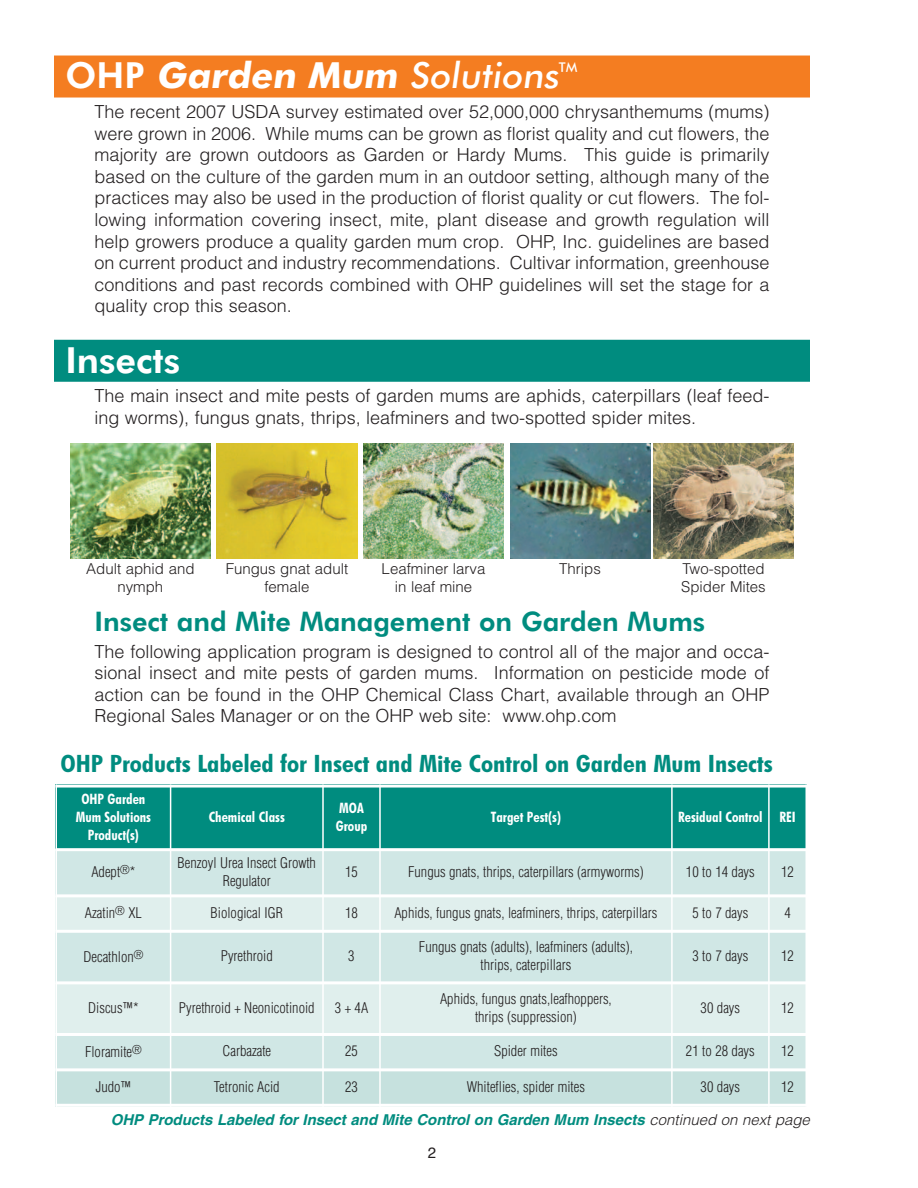
<style>
.page{position:relative;width:918px;height:1188px;background:#fff}
.page>*{position:absolute;margin:0;border:0;box-sizing:border-box;transform-origin:0 0}
.t1{font:italic 700 36px "Futuri SW";color:#fff}
.t2{font:800 36px "Futuri SW";color:#fff}
.t3{font:800 27px "Futuri SW";color:#008c7f}
.t4{font:700 24px "Futuri Condensed SW";color:#008c7f;scale:1.13 1}
.t5{font:300 18px/21.6px "Helvetica";color:#231f20;text-align:justify}
.t6{font:300 15px/18px "Helvetica";color:#231f20;text-align:center}
.t7{font:italic 700 15px "Helvetica";color:#008c7f}
.t8{font:15px "Helvetica";color:#231f20}
.t9{font:300 condensed 14.4px/18px "Helvetica";color:#231f20;text-align:center}
.t10{font:700 14.4px/18px "Futuri Condensed SW";color:#fff;text-align:center}
.s1{font-weight:800;font-style:normal}
.s2{font-weight:400}
.s3{font-weight:400;font-style:normal}
.s4{font-weight:300;color:#231f20}
</style>
<div class="page">
<div style="left:54px;top:56px;width:756px;height:42px;background:#f47d21"></div>
<div style="left:54px;top:340px;width:756px;height:42px;background:#008c7f"></div>
<div style="left:56px;top:785px;width:115px;height:65px;background:#008c7f"></div>
<div style="left:171px;top:785px;width:152px;height:65px;background:#008c7f"></div>
<div style="left:323px;top:785px;width:57px;height:65px;background:#008c7f"></div>
<div style="left:380px;top:785px;width:292px;height:65px;background:#008c7f"></div>
<div style="left:672px;top:785px;width:97px;height:65px;background:#008c7f"></div>
<div style="left:769px;top:785px;width:38px;height:65px;background:#008c7f"></div>
<div style="left:56px;top:850px;width:115px;height:46px;background:#d0e7e5"></div>
<div style="left:171px;top:850px;width:152px;height:46px;background:#d0e7e5"></div>
<div style="left:323px;top:850px;width:57px;height:46px;background:#d0e7e5"></div>
<div style="left:380px;top:850px;width:292px;height:46px;background:#d0e7e5"></div>
<div style="left:672px;top:850px;width:97px;height:46px;background:#d0e7e5"></div>
<div style="left:769px;top:850px;width:38px;height:46px;background:#d0e7e5"></div>
<div style="left:56px;top:896px;width:115px;height:35px;background:#e0efed"></div>
<div style="left:171px;top:896px;width:152px;height:35px;background:#e0efed"></div>
<div style="left:323px;top:896px;width:57px;height:35px;background:#e0efed"></div>
<div style="left:380px;top:896px;width:292px;height:35px;background:#e0efed"></div>
<div style="left:672px;top:896px;width:97px;height:35px;background:#e0efed"></div>
<div style="left:769px;top:896px;width:38px;height:35px;background:#e0efed"></div>
<div style="left:56px;top:931px;width:115px;height:52px;background:#d0e7e5"></div>
<div style="left:171px;top:931px;width:152px;height:52px;background:#d0e7e5"></div>
<div style="left:323px;top:931px;width:57px;height:52px;background:#d0e7e5"></div>
<div style="left:380px;top:931px;width:292px;height:52px;background:#d0e7e5"></div>
<div style="left:672px;top:931px;width:97px;height:52px;background:#d0e7e5"></div>
<div style="left:769px;top:931px;width:38px;height:52px;background:#d0e7e5"></div>
<div style="left:56px;top:983px;width:115px;height:51px;background:#e0efed"></div>
<div style="left:171px;top:983px;width:152px;height:51px;background:#e0efed"></div>
<div style="left:323px;top:983px;width:57px;height:51px;background:#e0efed"></div>
<div style="left:380px;top:983px;width:292px;height:51px;background:#e0efed"></div>
<div style="left:672px;top:983px;width:97px;height:51px;background:#e0efed"></div>
<div style="left:769px;top:983px;width:38px;height:51px;background:#e0efed"></div>
<div style="left:56px;top:1034px;width:115px;height:36px;background:#d0e7e5"></div>
<div style="left:171px;top:1034px;width:152px;height:36px;background:#d0e7e5"></div>
<div style="left:323px;top:1034px;width:57px;height:36px;background:#d0e7e5"></div>
<div style="left:380px;top:1034px;width:292px;height:36px;background:#d0e7e5"></div>
<div style="left:672px;top:1034px;width:97px;height:36px;background:#d0e7e5"></div>
<div style="left:769px;top:1034px;width:38px;height:36px;background:#d0e7e5"></div>
<div style="left:56px;top:1070px;width:115px;height:37px;background:#c6e1de"></div>
<div style="left:171px;top:1070px;width:152px;height:37px;background:#c6e1de"></div>
<div style="left:323px;top:1070px;width:57px;height:37px;background:#c6e1de"></div>
<div style="left:380px;top:1070px;width:292px;height:37px;background:#c6e1de"></div>
<div style="left:672px;top:1070px;width:97px;height:37px;background:#c6e1de"></div>
<div style="left:769px;top:1070px;width:38px;height:37px;background:#c6e1de"></div>
<hr style="left:56px;top:785px;width:1px;height:322px;background:#fff">
<hr style="left:170px;top:785px;width:1px;height:322px;background:#fff">
<hr style="left:322px;top:785px;width:2px;height:322px;background:#fff">
<hr style="left:379px;top:785px;width:2px;height:322px;background:#fff">
<hr style="left:671px;top:785px;width:2px;height:322px;background:#fff">
<hr style="left:768px;top:785px;width:2px;height:322px;background:#fff">
<hr style="left:806px;top:785px;width:1px;height:322px;background:#fff">
<hr style="left:56px;top:785px;width:751px;height:3px;background:#fff">
<hr style="left:56px;top:848px;width:751px;height:3px;background:#fff">
<hr style="left:56px;top:894px;width:751px;height:3px;background:#fff">
<hr style="left:56px;top:930px;width:751px;height:3px;background:#fff">
<hr style="left:56px;top:981px;width:751px;height:3px;background:#fff">
<hr style="left:56px;top:1033px;width:751px;height:3px;background:#fff">
<hr style="left:56px;top:1068px;width:751px;height:3px;background:#fff">
<hr style="left:56px;top:1104px;width:751px;height:3px;background:#fff">
<img style="left:653px;top:443px;width:141px;height:115px">
<img style="left:510px;top:443px;width:140px;height:115px">
<img style="left:363px;top:443px;width:141px;height:115px">
<img style="left:217px;top:443px;width:140px;height:115px">
<img style="left:70px;top:443px;width:141px;height:115px">
<h1 class="t1" style="left:66px;top:60px;width:520px"><span class="s1">OHP</span> Garden Mum <span class="s2">Solutions</span><span class="s3">™</span></h1>
<p class="t5" style="left:94px;top:103px;width:677px">The recent 2007 USDA survey estimated over 52,000,000 chrysanthemums (mums) were grown in 2006. While mums can be grown as florist quality and cut flowers, the majority are grown outdoors as Garden or Hardy Mums. This guide is primarily based on the culture of the garden mum in an outdoor setting, although many of the practices may also be used in the production of florist quality or cut flowers. The fol&shy;lowing information covering insect, mite, plant disease and growth regulation will help growers produce a quality garden mum crop. OHP, Inc. guidelines are based on current product and industry recommendations. Cultivar information, greenhouse conditions and past records combined with OHP guidelines will set the stage for a quality crop this season.</p>
<h1 class="t2" style="left:66px;top:345px;width:116px">Insects</h1>
<p class="t5" style="left:94px;top:387px;width:677px">The main insect and mite pests of garden mums are aphids, caterpillars (leaf feed&shy;ing worms), fungus gnats, thrips, leafminers and two-spotted spider mites.</p>
<p class="t6" style="left:86px;top:562px;width:110px">Adult aphid and nymph</p>
<p class="t6" style="left:226px;top:562px;width:124px">Fungus gnat adult female</p>
<p class="t6" style="left:382px;top:562px;width:105px">Leafminer larva</p>
<p class="t6" style="left:559px;top:562px;width:43px">Thrips</p>
<p class="t6" style="left:395px;top:580px;width:79px">in leaf mine</p>
<p class="t6" style="left:681px;top:562px;width:86px;text-align:left">Two-spotted<br>Spider Mites</p>
<h2 class="t3" style="left:94px;top:610px;width:612px">Insect and Mite Management on Garden Mums</h2>
<p class="t5" style="left:94px;top:642px;width:677px">The following application program is designed to control all of the major and occa&shy;sional insect and mite pests of garden mums. Information on pesticide mode of action can be found in the OHP Chemical Class Chart, available through an OHP Regional Sales Manager or on the OHP web site: www.ohp.com</p>
<h3 class="t4" style="left:60px;top:754px;width:632px">OHP Products Labeled for Insect and Mite Control on Garden Mum Insects</h3>
<p class="t10" style="left:76px;top:791px;width:77px">OHP Garden<br>Mum Solutions<br>Product(s)</p>
<p class="t10" style="left:209px;top:809px;width:78px">Chemical Class</p>
<p class="t10" style="left:336px;top:800px;width:33px;text-align:left">MOA<br>Group</p>
<p class="t10" style="left:491px;top:809px;width:72px">Target Pest(s)</p>
<p class="t10" style="left:678px;top:809px;width:119px">Residual Control REI</p>
<p class="t9" style="left:91px;top:864px;width:45px">Adept<sup>®</sup>*</p>
<p class="t9" style="left:178px;top:855px;width:140px">Benzoyl Urea Insect Growth<br>Regulator</p>
<p class="t9" style="left:345px;top:864px;width:14px">15</p>
<p class="t9" style="left:408px;top:864px;width:237px">Fungus gnats, thrips, caterpillars (armyworms)</p>
<p class="t9" style="left:686px;top:864px;width:70px">10 to 14 days</p>
<p class="t9" style="left:781px;top:864px;width:14px">12</p>
<p class="t9" style="left:85px;top:905px;width:59px">Azatin<sup>®</sup> XL</p>
<p class="t9" style="left:211px;top:905px;width:74px">Biological IGR</p>
<p class="t9" style="left:345px;top:905px;width:14px">18</p>
<p class="t9" style="left:394px;top:905px;width:265px">Aphids, fungus gnats, leafminers, thrips, caterpillars</p>
<p class="t9" style="left:692px;top:905px;width:58px">5 to 7 days</p>
<p class="t9" style="left:784px;top:905px;width:8px">4</p>
<p class="t9" style="left:83px;top:948px;width:61px">Decathlon<sup>®</sup></p>
<p class="t9" style="left:221px;top:948px;width:53px">Pyrethroid</p>
<p class="t9" style="left:348px;top:948px;width:8px">3</p>
<p class="t9" style="left:419px;top:940px;width:215px;line-height:17.2px">Fungus gnats (adults), leafminers (adults), thrips, caterpillars</p>
<p class="t9" style="left:692px;top:948px;width:58px">3 to 7 days</p>
<p class="t9" style="left:781px;top:948px;width:14px">12</p>
<p class="t9" style="left:88px;top:1000px;width:52px">Discus™*</p>
<p class="t9" style="left:179px;top:1000px;width:137px">Pyrethroid + Neonicotinoid</p>
<p class="t9" style="left:335px;top:1000px;width:35px">3 + 4A</p>
<p class="t9" style="left:440px;top:991px;width:173px">Aphids, fungus gnats,leafhoppers, thrips (suppression)</p>
<p class="t9" style="left:701px;top:1000px;width:41px">30 days</p>
<p class="t9" style="left:781px;top:1000px;width:14px">12</p>
<p class="t9" style="left:85px;top:1044px;width:58px">Floramite<sup>®</sup></p>
<p class="t9" style="left:222px;top:1043px;width:50px">Carbazate</p>
<p class="t9" style="left:345px;top:1043px;width:14px">25</p>
<p class="t9" style="left:494px;top:1043px;width:65px">Spider mites</p>
<p class="t9" style="left:686px;top:1043px;width:70px">21 to 28 days</p>
<p class="t9" style="left:781px;top:1043px;width:14px">12</p>
<p class="t9" style="left:96px;top:1079px;width:37px">Judo™</p>
<p class="t9" style="left:214px;top:1079px;width:67px">Tetronic Acid</p>
<p class="t9" style="left:345px;top:1079px;width:14px">23</p>
<p class="t9" style="left:467px;top:1079px;width:120px">Whiteflies, spider mites</p>
<p class="t9" style="left:701px;top:1079px;width:41px">30 days</p>
<p class="t9" style="left:781px;top:1079px;width:14px">12</p>
<p class="t7" style="left:111px;top:1114px;width:704px">OHP Products Labeled for Insect and Mite Control on Garden Mum Insects <span class="s4">continued on next page</span></p>
<p class="t8" style="left:428px;top:1146px;width:10px">2</p>
</div>
